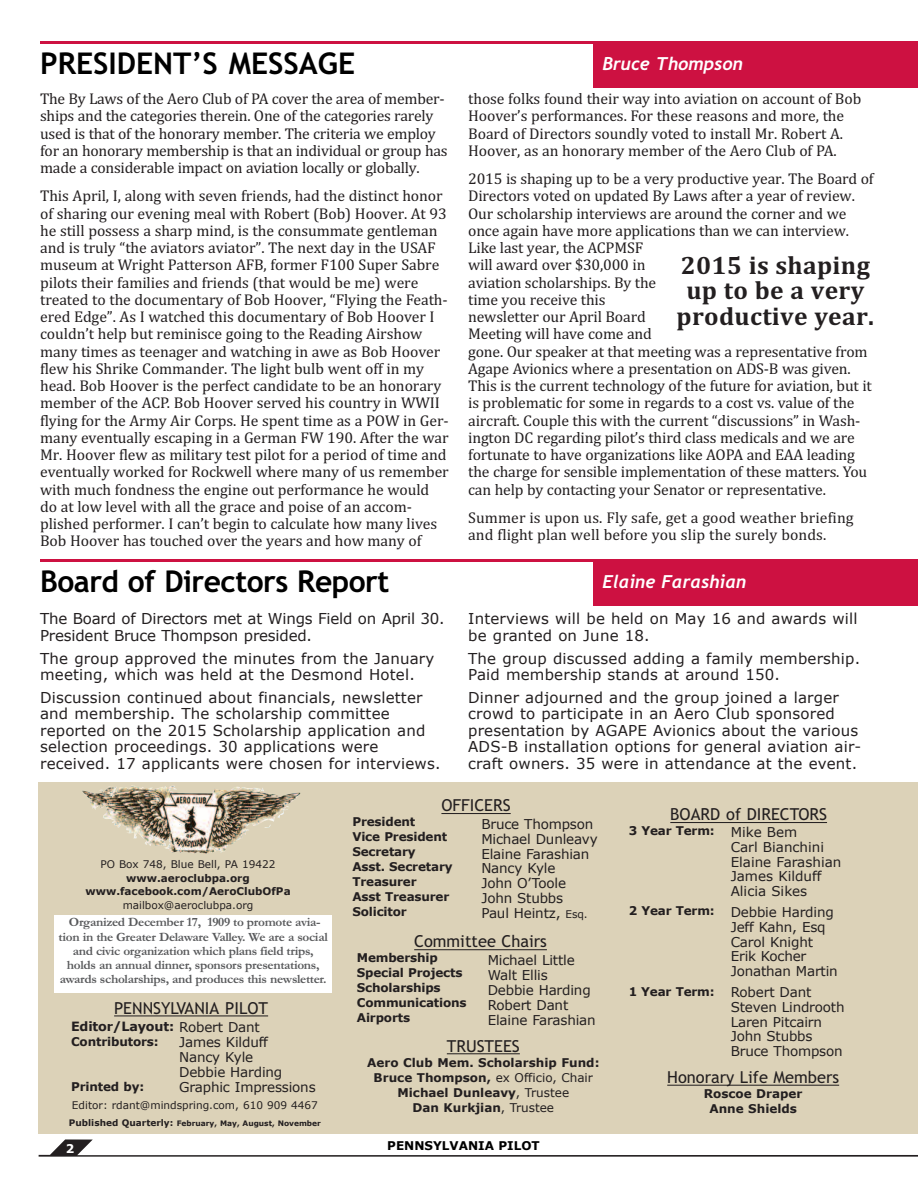
<style>
.page{position:relative;width:918px;height:1188px;background:#fff}
.page>*{position:absolute;margin:0;border:0;box-sizing:border-box;transform-origin:0 0}
.t1{font:700 30px "Trebuchet MS";letter-spacing:-.015em;color:#000}
.t2{font:700 25.5px/25.5px "Cambria";letter-spacing:.01em;color:#231f20;text-align:center}
.t3{font:italic 700 18px "Trebuchet";color:#fff}
.t4{font:16.5px "Trebuchet MS";color:#231f20}
.t5{font:15.75px/17.2px "Cambria";letter-spacing:-.005em;color:#231f20}
.t6{font:15px/16.5px "Verdana";letter-spacing:.015em;color:#231f20}
.t7{font:15px/16.5px "Verdana";letter-spacing:-.015em;color:#231f20}
.t8{font:13.5px/14.7px "Verdana";letter-spacing:-.015em;color:#231f20}
.t9{font:700 12.75px/14.2px "Garamond";letter-spacing:-.025em;color:#57585a;text-align:center}
.t10{font:700 12.75px "Verdana";letter-spacing:-.015em;color:#231f20}
.t11{font:700 12px/15px "Verdana";letter-spacing:-.015em;color:#231f20}
.t12{font:700 12px "Verdana";color:#000}
.t13{font:700 12px "Verdana";color:#fff}
.t14{font:10.5px "Verdana";color:#231f20}
.t15{font:700 10.5px/13.5px "Verdana";color:#231f20;text-align:center}
.t16{font:700 7.5px "Verdana";color:#231f20}
.s1{font-weight:400;font-size:13.5px}
.s2{font-size:9px}
.s3{font-size:10.5px}
.s4{font-weight:400}
</style>
<div class="page">
<div style="left:39px;top:782px;width:879px;height:352px;background:#dcd2b8"></div>
<svg style="left:39px;top:1139px;width:879px;height:18px"></svg>
<hr style="left:441px;top:813px;width:70px;height:1px;background:#231f20">
<hr style="left:670px;top:822px;width:157px;height:1px;background:#231f20">
<hr style="left:447px;top:1053px;width:73px;height:1px;background:#231f20">
<hr style="left:114px;top:1015px;width:154px;height:1px;background:#231f20">
<div style="left:55px;top:915px;width:277px;height:77px;background:#fff"></div>
<hr style="left:667px;top:1085px;width:172px;height:1px;background:#231f20">
<div style="left:593px;top:43px;width:325px;height:45px;background:#cd1141"></div>
<hr style="left:414px;top:949px;width:133px;height:1px;background:#231f20">
<img style="left:82px;top:785px;width:219px;height:69px">
<hr style="left:41px;top:41px;width:877px;height:2px;background:#cd1141">
<div style="left:593px;top:561px;width:325px;height:45px;background:#cd1141"></div>
<hr style="left:41px;top:560px;width:877px;height:2px;background:#cd1141">
<h1 class="t1" style="left:40px;top:46px;width:317px">PRESIDENT’S MESSAGE</h1>
<p class="t3" style="left:602px;top:53px;width:142px">Bruce Thompson</p>
<p class="t5" style="left:40px;top:90px;width:409px">The By Laws of the Aero Club of PA cover the area of member&shy;ships and the categories therein. One of the categories rarely used is that of the honorary member. The criteria we employ for an honorary membership is that an individual or group has made a considerable impact on aviation locally or globally.</p>
<p class="t5" style="left:40px;top:187px;width:410px">This April, I, along with seven friends, had the distinct honor of sharing our evening meal with Robert (Bob) Hoover. At 93 he still possess a sharp mind, is the consummate gentleman and is truly “the aviators aviator”. The next day in the USAF museum at Wright Patterson AFB, former F100 Super Sabre pilots their families and friends (that would be me) were treated to the documentary of Bob Hoover, “Flying the Feath&shy;ered Edge”. As I watched this documentary of Bob Hoover I couldn’t help but reminisce going to the Reading Airshow many times as teenager and watching in awe as Bob Hoover flew his Shrike Commander. The light bulb went off in my head. Bob Hoover is the perfect candidate to be an honorary member of the ACP. Bob Hoover served his country in WWII flying for the Army Air Corps. He spent time as a POW in Ger&shy;many eventually escaping in a German FW 190. After the war Mr. Hoover flew as military test pilot for a period of time and eventually worked for Rockwell where many of us remember with much fondness the engine out performance he would do at low level with all the grace and poise of an accom&shy;plished performer. I can’t begin to calculate how many lives Bob Hoover has touched over the years and how many of</p>
<p class="t5" style="left:468px;top:90px;width:395px">those folks found their way into aviation on account of Bob Hoover’s performances. For these reasons and more, the Board of Directors soundly voted to install Mr. Robert A.<br>Hoover, as an honorary member of the Aero Club of PA.</p>
<p class="t5" style="left:468px;top:170px;width:407px">2015 is shaping up to be a very productive year. The Board of Directors voted on updated By Laws after a year of review.<br>Our scholarship interviews are around the corner and we once again have more applications than we can interview.<br>Like last year, the ACPMSF<br>will award over $30,000 in<br>aviation scholarships. By the<br>time you receive this<br>newsletter our April Board<br>Meeting will have come and<br>gone. Our speaker at that meeting was a representative from Agape Avionics where a presentation on ADS-B was given.<br>This is the current technology of the future for aviation, but it is problematic for some in regards to a cost vs. value of the aircraft. Couple this with the current “discussions” in Wash&shy;ington DC regarding pilot’s third class medicals and we are fortunate to have organizations like AOPA and EAA leading the charge for sensible implementation of these matters. You can help by contacting your Senator or representative.</p>
<p class="t5" style="left:468px;top:509px;width:387px">Summer is upon us. Fly safe, get a good weather briefing and flight plan well before you slip the surely bonds.</p>
<h2 class="t2" style="left:677px;top:252px;width:199px">2015 is shaping up to be a very productive year.</h2>
<h1 class="t1" style="left:40px;top:564px;width:351px">Board of Directors Report</h1>
<p class="t3" style="left:602px;top:572px;width:145px">Elaine Farashian</p>
<p class="t7" style="left:40px;top:610px;width:406px">The Board of Directors met at Wings Field on April 30.<br>President Bruce Thompson presided.</p>
<p class="t6" style="left:40px;top:649px;width:396px">The group approved the minutes from the January meeting, which was held at the Desmond Hotel.</p>
<p class="t6" style="left:40px;top:688px;width:402px">Discussion continued about financials, newsletter and membership. The scholarship committee reported on the 2015 Scholarship application and selection proceedings. 30 applications were received. 17 applicants were chosen for interviews.</p>
<p class="t6" style="left:468px;top:610px;width:391px">Interviews will be held on May 16 and awards will be granted on June 18.</p>
<p class="t6" style="left:468px;top:649px;width:393px">The group discussed adding a family membership.<br>Paid membership stands at around 150.</p>
<p class="t6" style="left:468px;top:688px;width:395px">Dinner adjourned and the group joined a larger crowd to participate in an Aero Club sponsored presentation by AGAPE Avionics about the various ADS-B installation options for general aviation air&shy;craft owners. 35 were in attendance at the event.</p>
<p class="t14" style="left:101px;top:858px;width:176px">PO Box 748, Blue Bell, PA 19422</p>
<p class="t15" style="left:85px;top:871px;width:207px">www.aeroclubpa.org www.facebook.com/AeroClubOfPa</p>
<p class="t14" style="left:123px;top:898px;width:132px">mailbox@aeroclubpa.org</p>
<p class="t9" style="left:59px;top:915px;width:271px">Organized December 17, 1909 to promote avia&shy;tion in the Greater Delaware Valley. We are a social and civic organization which plans field trips, holds an annual dinner, sponsors presentations, awards scholarships, and produces this newsletter.</p>
<p class="t4" style="left:114px;top:998px;width:156px">PENNSYLVANIA PILOT</p>
<p class="t10" style="left:71px;top:1018px;width:190px">Editor/Layout: <span class="s1">Robert Dant</span></p>
<p class="t11" style="left:71px;top:1034px;width:89px">Contributors:</p>
<p class="t11" style="left:71px;top:1079px;width:75px">Printed by:</p>
<p class="t8" style="left:179px;top:1034px;width:138px">James Kilduff<br>Nancy Kyle<br>Debbie Harding<br>Graphic Impressions</p>
<p class="t14" style="left:72px;top:1098px;width:247px">Editor: rdant@mindspring.com, 610 909 4467</p>
<p class="t16" style="left:69px;top:1118px;width:254px"><span class="s2">Published Quarterly:</span> February, May, August, November</p>
<p class="t13" style="left:66px;top:1141px;width:10px">2</p>
<p class="t4" style="left:441px;top:796px;width:71px">OFFICERS</p>
<p class="t11" style="left:352px;top:814px;width:102px">President<br>Vice President<br>Secretary<br>Asst. Secretary<br>Treasurer<br>Asst Treasurer<br>Solicitor</p>
<p class="t8" style="left:481px;top:816px;width:118px">Bruce Thompson<br>Michael Dunleavy<br>Elaine Farashian<br>Nancy Kyle<br>John O’Toole<br>John Stubbs<br>Paul Heintz, <span class="s3">Esq.</span></p>
<p class="t4" style="left:414px;top:932px;width:134px">Committee Chairs</p>
<p class="t11" style="left:357px;top:950px;width:111px">Membership<br>Special Projects<br>Scholarships<br>Communications<br>Airports</p>
<p class="t8" style="left:488px;top:952px;width:110px">Michael Little<br>Walt Ellis<br>Debbie Harding<br>Robert Dant<br>Elaine Farashian</p>
<p class="t4" style="left:447px;top:1036px;width:75px">TRUSTEES</p>
<p class="t11" style="left:367px;top:1054px;width:234px;text-align:center">Aero Club Mem. Scholarship Fund:<br>Bruce Thompson, <span class="s4">ex Officio, Chair<br></span>Michael Dunleavy<span class="s4">, Trustee<br></span>Dan Kurkjian<span class="s4">, Trustee</span></p>
<p class="t12" style="left:387px;top:1138px;width:154px">PENNSYLVANIA PILOT</p>
<p class="t4" style="left:670px;top:805px;width:158px">BOARD of DIRECTORS</p>
<p class="t11" style="left:629px;top:823px;width:88px">3 Year Term:</p>
<p class="t8" style="left:731px;top:825px;width:112px">Mike Bem<br>Carl Bianchini<br>Elaine Farashian<br>James Kilduff<br>Alicia Sikes</p>
<p class="t8" style="left:731px;top:905px;width:109px">Debbie Harding<br>Jeff Kahn, Esq<br>Carol Knight<br>Erik Kocher<br>Jonathan Martin</p>
<p class="t8" style="left:731px;top:985px;width:115px">Robert Dant<br>Steven Lindrooth<br>Laren Pitcairn<br>John Stubbs</p>
<p class="t11" style="left:629px;top:903px;width:88px">2 Year Term:</p>
<p class="t11" style="left:629px;top:984px;width:87px">1 Year Term:</p>
<p class="t8" style="left:731px;top:1043px;width:113px">Bruce Thompson</p>
<p class="t4" style="left:667px;top:1068px;width:173px">Honorary Life Members</p>
<p class="t11" style="left:704px;top:1086px;width:100px;text-align:center">Roscoe Draper<br>Anne Shields</p>
</div>
